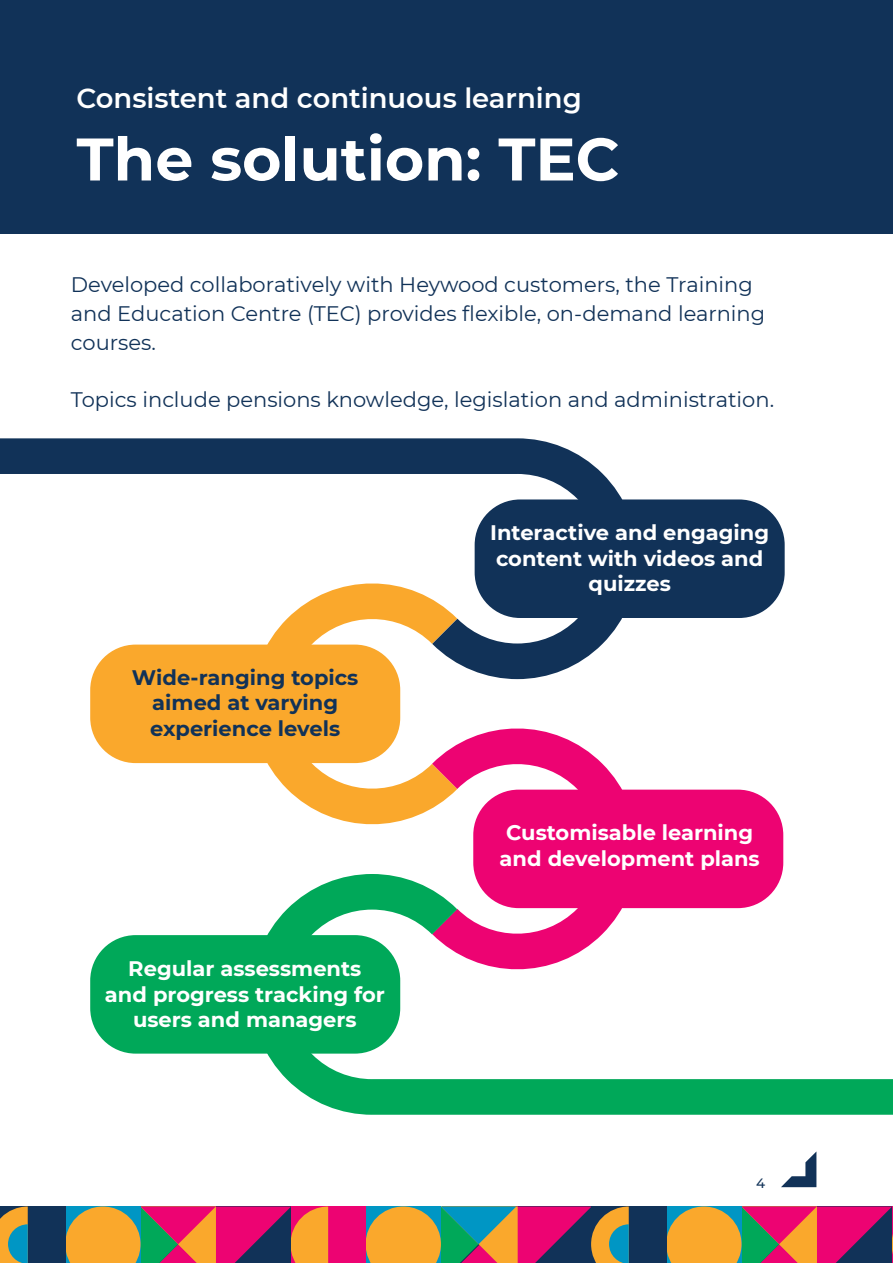
<style>
.page{position:relative;width:893px;height:1263px;background:#fff}
.page>*{position:absolute;margin:0;border:0;box-sizing:border-box;transform-origin:0 0}
.t1{font:700 60px "Montserrat";color:#fff}
.t2{font:600 27.45px "Montserrat";color:#fff}
.t3{font:21px/28.5px "Montserrat";color:#113258}
.t4{font:700 21px/25.5px "Montserrat";color:#fff;text-align:center}
.t5{font:700 21px/25.5px "Montserrat";color:#113258;text-align:center}
.t6{font:500 13.5px "Montserrat";color:#113258}
</style>
<div class="page">
<svg style="left:781px;top:1152px;width:35px;height:35px"></svg>
<div style="left:0;top:0;width:893px;height:234px;background:#113258"></div>
<div style="left:290px;top:1206px;width:76px;height:57px;background:#ed0372"></div>
<svg style="left:65px;top:1206px;width:263px;height:57px;background:#bb6551"></svg>
<div style="left:0;top:1206px;width:65px;height:57px;background:#113258"></div>
<svg style="left:0;top:1206px;width:28px;height:57px;background:#889769"></svg>
<svg style="left:666px;top:1206px;width:227px;height:57px;background:#b25e56"></svg>
<div style="left:591px;top:1206px;width:75px;height:57px;background:#113258"></div>
<svg style="left:366px;top:1206px;width:263px;height:57px;background:#96755e"></svg>
<svg style="left:240px;top:680px;width:192px;height:145px"></svg>
<svg style="left:432px;top:728px;width:217px;height:143px"></svg>
<svg style="left:240px;top:874px;width:653px;height:241px"></svg>
<svg style="left:0;top:438px;width:622px;height:241px"></svg>
<div style="left:475px;top:499px;width:310px;height:119px;background:#113258;border-radius:45px"></div>
<div style="left:90px;top:645px;width:310px;height:118px;background:#faa82c;border-radius:45px"></div>
<div style="left:473px;top:790px;width:310px;height:118px;background:#ed0372;border-radius:45px"></div>
<div style="left:90px;top:935px;width:310px;height:118px;background:#00a859;border-radius:45px"></div>
<p class="t2" style="left:77px;top:79px;width:507px">Consistent and continuous learning</p>
<p class="t1" style="left:77px;top:116px;width:544px">The solution: TEC</p>
<p class="t3" style="left:71px;top:270px;width:696px">Developed collaboratively with Heywood customers, the Training and Education Centre (TEC) provides flexible, on-demand learning courses.</p>
<p class="t3" style="left:71px;top:384px;width:705px">Topics include pensions knowledge, legislation and administration.</p>
<p class="t5" style="left:132px;top:663px;width:228px">Wide-ranging topics aimed at varying experience levels</p>
<p class="t4" style="left:105px;top:955px;width:281px">Regular assessments and progress tracking for users and managers</p>
<p class="t4" style="left:490px;top:519px;width:280px">Interactive and engaging content with videos and quizzes</p>
<p class="t4" style="left:500px;top:819px;width:262px">Customisable learning and development plans</p>
<p class="t6" style="left:756px;top:1173px;width:11px">4</p>
</div>
